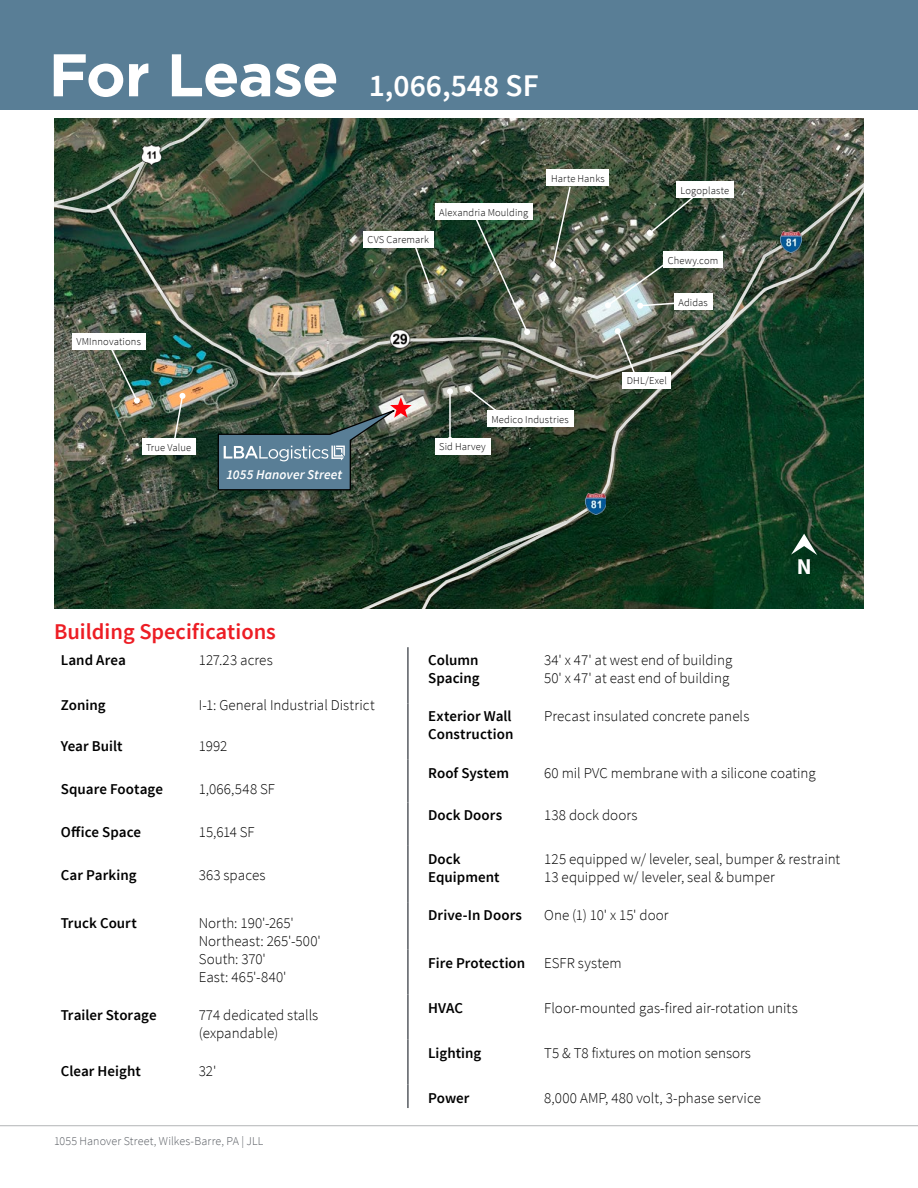
<style>
.page{position:relative;width:918px;height:1188px;background:#fff}
.page>*{position:absolute;margin:0;border:0;box-sizing:border-box;transform-origin:0 0}
.t1{font:600 31.5px "Source Sans Pro";color:#fff}
.t2{font:600 22.5px "Source Sans Pro";color:#ed1d24}
.t3{font:700 22.5px "Source Sans Pro";color:#fff}
.t4{font:300 15px/18px "Source Sans Pro";color:#000}
.t5{font:600 15px/18px "Source Sans Pro";color:#000}
.t6{font:italic 600 13.5px "Source Sans Pro";letter-spacing:.005em;color:#fff}
.t7{font:300 12px "Source Sans Pro";letter-spacing:.01em;color:#575b61}
.t8{font:300 10.5px "Source Sans Pro";letter-spacing:.015em;color:#000}
.s1{font-family:"Gotham";font-weight:700;font-size:60px}
</style>
<div class="page">
<img style="left:54px;top:119px;width:810px;height:489px">
<svg style="left:341px;top:137px;width:523px;height:472px;background:#203f29"></svg>
<svg style="left:54px;top:118px;width:165px;height:96px;background:#39503a"></svg>
<img style="left:104px;top:176px;width:760px;height:205px">
<img style="left:585px;top:493px;width:21px;height:21px">
<img style="left:142px;top:145px;width:20px;height:21px">
<img style="left:390px;top:330px;width:21px;height:18px">
<img style="left:781px;top:231px;width:20px;height:21px">
<svg style="left:105px;top:349px;width:35px;height:55px;background:#586756"></svg>
<svg style="left:172px;top:393px;width:13px;height:46px"></svg>
<svg style="left:410px;top:234px;width:24px;height:60px"></svg>
<svg style="left:550px;top:186px;width:22px;height:82px;background:#56634f"></svg>
<svg style="left:647px;top:185px;width:60px;height:51px;background:#3b503c"></svg>
<svg style="left:474px;top:220px;width:56px;height:115px;background:#405440"></svg>
<div style="left:142px;top:439px;width:53px;height:16px;background:#fff"></div>
<div style="left:435px;top:203px;width:98px;height:17px;background:#fff"></div>
<div style="left:547px;top:170px;width:62px;height:16px;background:#fff"></div>
<div style="left:676px;top:182px;width:57px;height:16px;background:#fff"></div>
<div style="left:72px;top:333px;width:73px;height:16px;background:#fff"></div>
<div style="left:363px;top:231px;width:70px;height:17px;background:#fff"></div>
<svg style="left:605px;top:254px;width:88px;height:55px;background:#667365"></svg>
<svg style="left:615px;top:328px;width:24px;height:52px"></svg>
<div style="left:663px;top:251px;width:60px;height:17px;background:#fff"></div>
<div style="left:623px;top:372px;width:48px;height:16px;background:#fff"></div>
<div style="left:674px;top:294px;width:38px;height:16px;background:#fff"></div>
<svg style="left:465px;top:386px;width:42px;height:34px"></svg>
<hr style="left:449px;top:391px;width:2px;height:49px;background:#fff">
<svg style="left:447px;top:388px;width:6px;height:6px"></svg>
<div style="left:435px;top:438px;width:55px;height:17px;background:#fff"></div>
<div style="left:487px;top:410px;width:86px;height:17px;background:#fff"></div>
<svg style="left:217px;top:397px;width:195px;height:94px;background:#4b6161"></svg>
<div style="left:0;top:0;width:918px;height:110px;background:#597e96"></div>
<hr style="left:407px;top:647px;width:2px;height:56px;background:#575b61">
<hr style="left:407px;top:703px;width:2px;height:57px;background:#575b61">
<hr style="left:407px;top:760px;width:2px;height:42px;background:#575b61">
<hr style="left:407px;top:802px;width:2px;height:44px;background:#575b61">
<hr style="left:407px;top:846px;width:2px;height:56px;background:#575b61">
<hr style="left:407px;top:902px;width:2px;height:48px;background:#575b61">
<hr style="left:407px;top:950px;width:2px;height:45px;background:#575b61">
<hr style="left:407px;top:995px;width:2px;height:45px;background:#575b61">
<hr style="left:407px;top:1040px;width:2px;height:45px;background:#575b61">
<hr style="left:407px;top:1085px;width:2px;height:23px;background:#575b61">
<hr style="left:0;top:1125px;width:918px;height:1px;background:#b2b4b6">
<h1 class="t1" style="left:49px;top:66px;width:491px"><span class="s1">For Lease</span> 1,066,548 SF</h1>
<p class="t8" style="left:77px;top:335px;width:66px">VMInnovations</p>
<p class="t8" style="left:146px;top:441px;width:47px">True Value</p>
<p class="t8" style="left:367px;top:234px;width:63px">CVS Caremark</p>
<p class="t8" style="left:439px;top:206px;width:91px">Alexandria Moulding</p>
<p class="t8" style="left:551px;top:172px;width:55px">Harte Hanks</p>
<p class="t8" style="left:681px;top:184px;width:50px">Logoplaste</p>
<p class="t8" style="left:668px;top:254px;width:52px">Chewy.com</p>
<p class="t8" style="left:678px;top:296px;width:31px">Adidas</p>
<p class="t6" style="left:227px;top:466px;width:117px">1055 Hanover Street</p>
<p class="t8" style="left:491px;top:413px;width:79px">Medico Industries</p>
<p class="t8" style="left:439px;top:441px;width:48px">Sid Harvey</p>
<p class="t8" style="left:627px;top:374px;width:42px">DHL/Exel</p>
<h2 class="t2" style="left:54px;top:617px;width:223px">Building Specifications</h2>
<h2 class="t3" style="left:797px;top:552px;width:16px">N</h2>
<p class="t5" style="left:61px;top:652px;width:67px">Land Area</p>
<p class="t4" style="left:199px;top:651px;width:76px">127.23 acres</p>
<p class="t5" style="left:61px;top:696px;width:46px">Zoning</p>
<p class="t4" style="left:199px;top:696px;width:177px">I-1: General Industrial District</p>
<p class="t5" style="left:61px;top:737px;width:63px">Year Built</p>
<p class="t4" style="left:199px;top:737px;width:30px">1992</p>
<p class="t5" style="left:61px;top:780px;width:104px">Square Footage</p>
<p class="t4" style="left:199px;top:780px;width:78px">1,066,548 SF</p>
<p class="t5" style="left:61px;top:823px;width:82px">Office Space</p>
<p class="t4" style="left:199px;top:823px;width:57px">15,614 SF</p>
<p class="t5" style="left:61px;top:867px;width:77px">Car Parking</p>
<p class="t4" style="left:199px;top:866px;width:68px">363 spaces</p>
<p class="t5" style="left:61px;top:914px;width:78px">Truck Court</p>
<p class="t4" style="left:199px;top:914px;width:124px">North: 190'-265'<br>Northeast: 265'-500'<br>South: 370'<br>East: 465'-840'</p>
<p class="t5" style="left:61px;top:1007px;width:97px">Trailer Storage</p>
<p class="t4" style="left:199px;top:1006px;width:121px">774 dedicated stalls (expandable)</p>
<p class="t5" style="left:61px;top:1063px;width:82px">Clear Height</p>
<p class="t4" style="left:199px;top:1063px;width:19px">32'</p>
<p class="t7" style="left:54px;top:1134px;width:211px">1055 Hanover Street, Wilkes-Barre, PA | JLL</p>
<p class="t5" style="left:428px;top:652px;width:53px">Column<br>Spacing</p>
<p class="t4" style="left:544px;top:651px;width:190px">34' x 47' at west end of building<br>50' x 47' at east end of building</p>
<p class="t5" style="left:428px;top:708px;width:87px">Exterior Wall<br>Construction</p>
<p class="t4" style="left:544px;top:708px;width:207px">Precast insulated concrete panels</p>
<p class="t5" style="left:428px;top:764px;width:83px">Roof System</p>
<p class="t4" style="left:544px;top:764px;width:273px">60 mil PVC membrane with a silicone coating</p>
<p class="t5" style="left:428px;top:807px;width:76px">Dock Doors</p>
<p class="t4" style="left:544px;top:807px;width:95px">138 dock doors</p>
<p class="t5" style="left:428px;top:850px;width:73px">Dock<br>Equipment</p>
<p class="t4" style="left:544px;top:850px;width:297px">125 equipped w/ leveler, seal, bumper &amp; restraint<br>13 equipped w/ leveler, seal &amp; bumper</p>
<p class="t5" style="left:428px;top:907px;width:95px">Drive-In Doors</p>
<p class="t4" style="left:544px;top:906px;width:126px">One (1) 10' x 15' door</p>
<p class="t5" style="left:428px;top:954px;width:99px">Fire Protection</p>
<p class="t4" style="left:544px;top:954px;width:79px">ESFR system</p>
<p class="t5" style="left:428px;top:999px;width:36px">HVAC</p>
<p class="t4" style="left:544px;top:999px;width:255px">Floor-mounted gas-fired air-rotation units</p>
<p class="t5" style="left:428px;top:1044px;width:55px">Lighting</p>
<p class="t4" style="left:544px;top:1044px;width:208px">T5 &amp; T8 fixtures on motion sensors</p>
<p class="t5" style="left:428px;top:1089px;width:43px">Power</p>
<p class="t4" style="left:544px;top:1089px;width:218px">8,000 AMP, 480 volt, 3-phase service</p>
</div>
